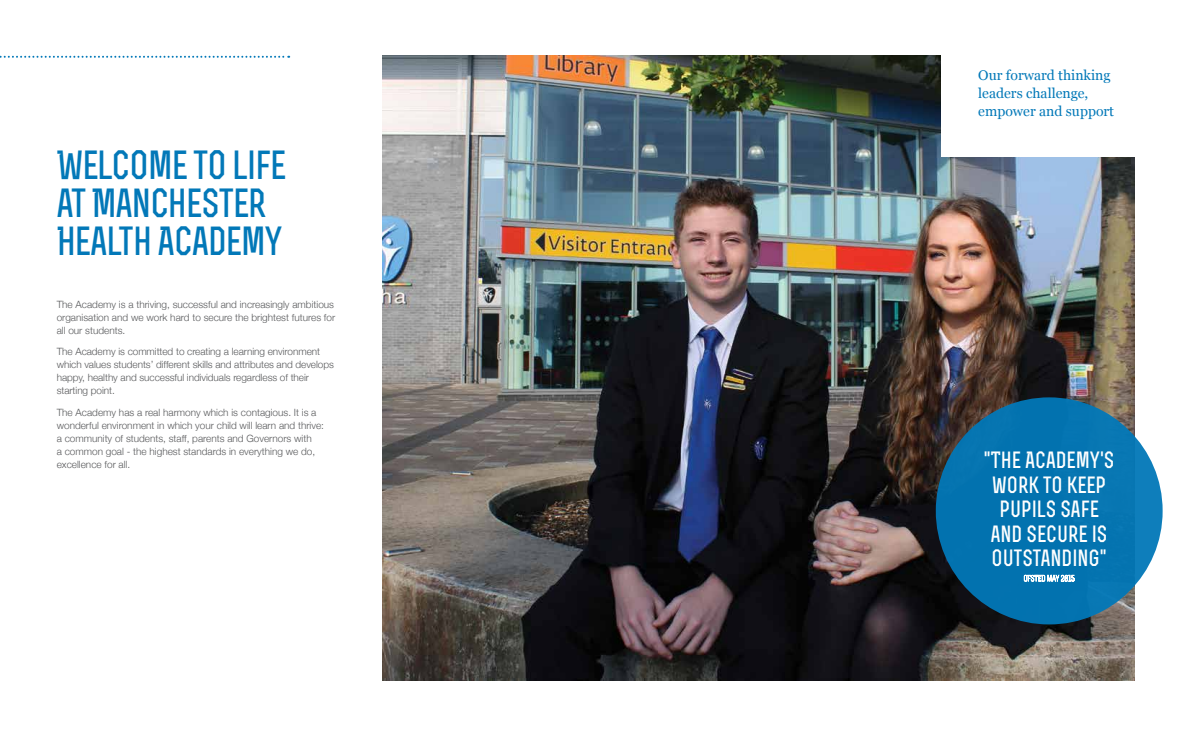
<style>
.page{position:relative;width:1191px;height:738px;background:#fff}
.page>*{position:absolute;margin:0;border:0;box-sizing:border-box;transform-origin:0 0}
.t1{font:700 38px/38px "Rex";letter-spacing:-.02em;color:#0278b8}
.t2{font:700 22px/24.4px "Rex";color:#fff;text-align:center}
.t3{font:14px/18px "Georgia";color:#0278b8}
.t4{font:300 10px/13px "Helvetica Neue";color:#58595b}
</style>
<div class="page">
<img style="left:383px;top:56px;width:751px;height:623px">
<div style="left:941px;top:0;width:250px;height:156px;background:#fff"></div>
<div style="left:935px;top:397px;width:227px;height:227px;background:#0372af;border-radius:50%"></div>
<svg style="left:0;top:56px;width:289px;height:2px"></svg>
<svg style="left:1024px;top:574px;width:50px;height:7px"></svg>
<h1 class="t1" style="left:57px;top:146px;width:231px">WELCOME TO LIFE<br>AT MANCHESTER<br>HEALTH ACADEMY</h1>
<p class="t4" style="left:57px;top:297px;width:280px;text-align:justify">The Academy is a thriving, successful and increasingly ambitious organisation and we work hard to secure the brightest futures for all our students.</p>
<p class="t4" style="left:57px;top:344px;width:279px">The Academy is committed to creating a learning environment which values students’ different skills and attributes and develops happy, healthy and successful individuals regardless of their starting point.</p>
<p class="t4" style="left:57px;top:405px;width:269px">The Academy has a real harmony which is contagious. It is a wonderful environment in which your child will learn and thrive: a community of students, staff, parents and Governors with<br>a common goal - the highest standards in everything we do, excellence for all.</p>
<h3 class="t3" style="left:978px;top:65px;width:137px">Our forward thinking leaders challenge, empower and support</h3>
<h2 class="t2" style="left:984px;top:447px;width:132px">"THE ACADEMY'S<br>WORK TO KEEP<br>PUPILS SAFE<br>AND SECURE IS<br>OUTSTANDING"</h2>
</div>
